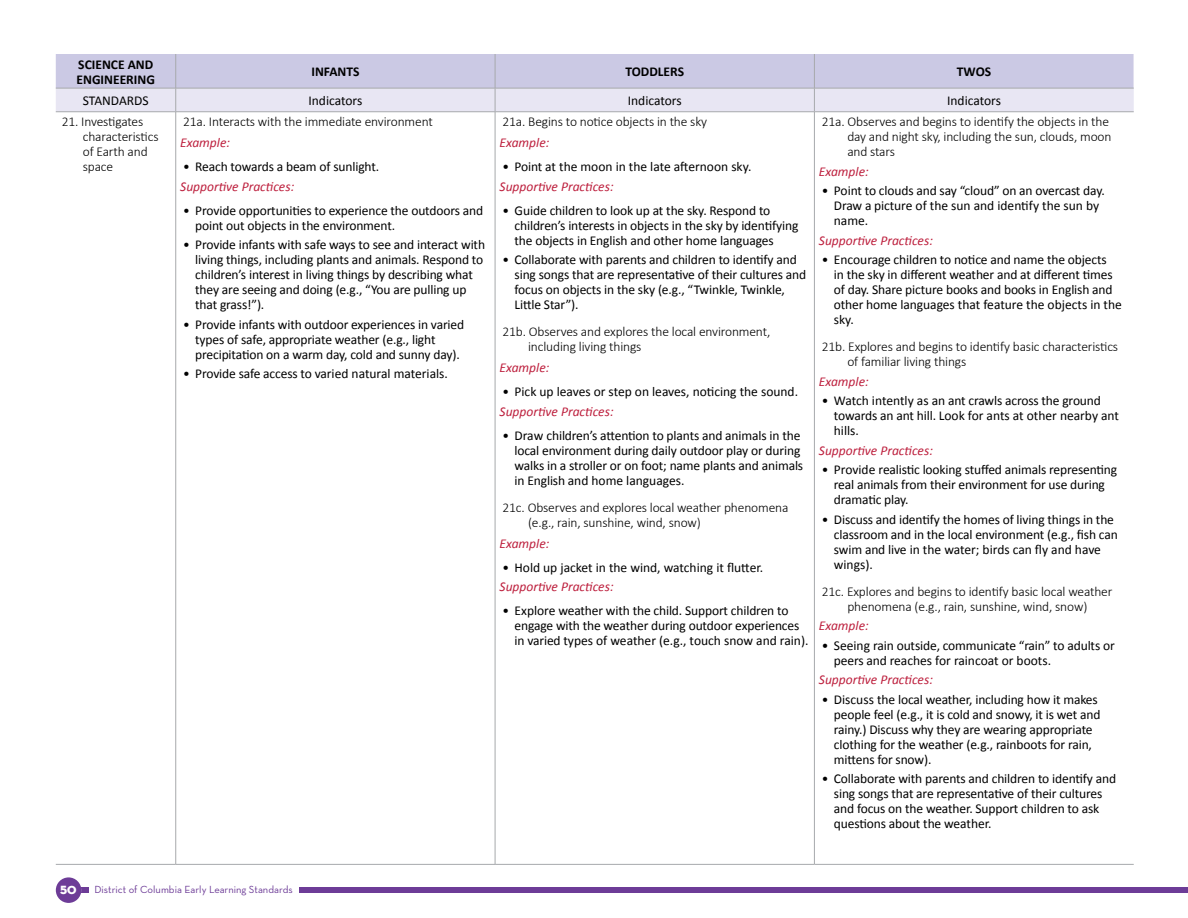
<style>
.page{position:relative;width:1188px;height:918px;background:#fff}
.page>*{position:absolute;margin:0;border:0;box-sizing:border-box;transform-origin:0 0}
.t1{font:13.5px/15px "Calibri";letter-spacing:-.01em;color:#000}
.t2{font:300 13.5px/15px "Calibri";letter-spacing:-.01em;color:#000}
.t3{font:italic 13.5px "Calibri";color:#bd1f3d}
.t4{font:700 13.5px/15px "Calibri";color:#000}
.t5{font:12px "Neutra Disp Titling";color:#fff}
.t6{font:10.5px "Neutra Text";color:#6d3c97}
</style>
<div class="page">
<div style="left:74px;top:887px;width:1114px;height:6px;background:#6d3c97"></div>
<div style="left:56px;top:877px;width:25px;height:26px;background:#6d3c97;border-radius:50%"></div>
<div style="left:89px;top:883px;width:209px;height:15px;background:#fff"></div>
<hr style="left:175px;top:112px;width:1px;height:752px;background:#a7a9ac">
<hr style="left:495px;top:112px;width:1px;height:752px;background:#a7a9ac">
<hr style="left:814px;top:112px;width:1px;height:752px;background:#a7a9ac">
<hr style="left:56px;top:864px;width:120px;height:1px;background:#a7a9ac">
<hr style="left:176px;top:864px;width:319px;height:1px;background:#a7a9ac">
<hr style="left:495px;top:864px;width:319px;height:1px;background:#a7a9ac">
<hr style="left:814px;top:864px;width:320px;height:1px;background:#a7a9ac">
<svg style="left:56px;top:54px;width:1078px;height:57px;background:#d5d3e8"></svg>
<hr style="left:56px;top:111px;width:120px;height:1px;background:#a7a9ac">
<hr style="left:176px;top:111px;width:319px;height:1px;background:#a7a9ac">
<hr style="left:495px;top:111px;width:319px;height:1px;background:#a7a9ac">
<hr style="left:814px;top:111px;width:320px;height:1px;background:#a7a9ac">
<p class="t4" style="left:77px;top:56px;width:80px">SCIENCE AND<br>ENGINEERING</p>
<p class="t4" style="left:311px;top:64px;width:49px">INFANTS</p>
<p class="t4" style="left:625px;top:64px;width:60px">TODDLERS</p>
<p class="t4" style="left:957px;top:64px;width:36px">TWOS</p>
<p class="t1" style="left:83px;top:93px;width:67px">STANDARDS</p>
<p class="t1" style="left:308px;top:93px;width:55px">Indicators</p>
<p class="t1" style="left:628px;top:93px;width:55px">Indicators</p>
<p class="t1" style="left:947px;top:93px;width:55px">Indicators</p>
<p class="t2" style="left:83px;top:114px;width:77px;text-indent:-21px">21. Investigates characteristics of Earth and space</p>
<p class="t2" style="left:183px;top:114px;width:251px">21a. Interacts with the immediate environment</p>
<p class="t2" style="left:847px;top:114px;width:266px;text-indent:-26px">21a. Observes and begins to identify the objects in the day and night sky, including the sun, clouds, moon and stars</p>
<p class="t3" style="left:819px;top:162px;width:51px">Example:</p>
<p class="t1" style="left:834px;top:183px;width:272px;text-indent:-12px">• Point to clouds and say “cloud” on an overcast day.<br>Draw a picture of the sun and identify the sun by name.</p>
<p class="t3" style="left:819px;top:231px;width:116px">Supportive Practices:</p>
<p class="t1" style="left:834px;top:252px;width:290px;text-indent:-12px">• Encourage children to notice and name the objects<br>in the sky in different weather and at different times of day. Share picture books and books in English and other home languages that feature the objects in the sky.</p>
<p class="t2" style="left:847px;top:339px;width:272px;text-indent:-26px">21b. Explores and begins to identify basic characteristics of familiar living things</p>
<p class="t3" style="left:819px;top:372px;width:51px">Example:</p>
<p class="t1" style="left:834px;top:393px;width:287px;text-indent:-12px">• Watch intently as an ant crawls across the ground towards an ant hill. Look for ants at other nearby ant hills.</p>
<p class="t3" style="left:819px;top:441px;width:116px">Supportive Practices:</p>
<p class="t1" style="left:834px;top:462px;width:285px;text-indent:-12px">• Provide realistic looking stuffed animals representing real animals from their environment for use during dramatic play.</p>
<p class="t1" style="left:834px;top:511px;width:285px;text-indent:-12px">• Discuss and identify the homes of living things in the classroom and in the local environment (e.g., fish can swim and live in the water; birds can fly and have wings).</p>
<p class="t2" style="left:822px;top:584px;width:292px;text-align:center">21c. Explores and begins to identify basic local weather phenomena (e.g., rain, sunshine, wind, snow)</p>
<p class="t3" style="left:819px;top:616px;width:51px">Example:</p>
<p class="t1" style="left:834px;top:637px;width:282px;text-indent:-12px">• Seeing rain outside, communicate “rain” to adults or peers and reaches for raincoat or boots.</p>
<p class="t3" style="left:819px;top:670px;width:116px">Supportive Practices:</p>
<p class="t1" style="left:834px;top:691px;width:268px;text-indent:-12px">• Discuss the local weather, including how it makes people feel (e.g., it is cold and snowy, it is wet and rainy.) Discuss why they are wearing appropriate clothing for the weather (e.g., rainboots for rain, mittens for snow).</p>
<p class="t1" style="left:834px;top:771px;width:284px;text-indent:-12px">• Collaborate with parents and children to identify and sing songs that are representative of their cultures and focus on the weather. Support children to ask questions about the weather.</p>
<p class="t2" style="left:503px;top:114px;width:206px">21a. Begins to notice objects in the sky</p>
<p class="t3" style="left:500px;top:134px;width:51px">Example:</p>
<p class="t1" style="left:503px;top:159px;width:250px">• Point at the moon in the late afternoon sky.</p>
<p class="t3" style="left:500px;top:177px;width:116px">Supportive Practices:</p>
<p class="t1" style="left:515px;top:203px;width:285px;text-indent:-12px">• Guide children to look up at the sky. Respond to children’s interests in objects in the sky by identifying the objects in English and other home languages</p>
<p class="t1" style="left:515px;top:252px;width:293px;text-indent:-12px">• Collaborate with parents and children to identify and sing songs that are representative of their cultures and focus on objects in the sky (e.g., “Twinkle, Twinkle, Little Star”).</p>
<p class="t2" style="left:528px;top:324px;width:244px;text-indent:-26px">21b. Observes and explores the local environment, including living things</p>
<p class="t3" style="left:500px;top:358px;width:51px">Example:</p>
<p class="t1" style="left:503px;top:384px;width:297px">• Pick up leaves or step on leaves, noticing the sound.</p>
<p class="t3" style="left:500px;top:402px;width:116px">Supportive Practices:</p>
<p class="t1" style="left:515px;top:427px;width:290px;text-indent:-12px">• Draw children’s attention to plants and animals in the local environment during daily outdoor play or during walks in a stroller or on foot; name plants and animals in English and home languages.</p>
<p class="t2" style="left:528px;top:500px;width:262px;text-indent:-26px">21c. Observes and explores local weather phenomena (e.g., rain, sunshine, wind, snow)</p>
<p class="t3" style="left:500px;top:534px;width:51px">Example:</p>
<p class="t1" style="left:503px;top:559px;width:262px">• Hold up jacket in the wind, watching it flutter.</p>
<p class="t3" style="left:500px;top:577px;width:116px">Supportive Practices:</p>
<p class="t1" style="left:515px;top:603px;width:295px;text-indent:-12px">• Explore weather with the child. Support children to engage with the weather during outdoor experiences in varied types of weather (e.g., touch snow and rain).</p>
<p class="t3" style="left:180px;top:134px;width:51px">Example:</p>
<p class="t1" style="left:183px;top:159px;width:197px">• Reach towards a beam of sunlight.</p>
<p class="t3" style="left:180px;top:177px;width:116px">Supportive Practices:</p>
<p class="t1" style="left:195px;top:203px;width:289px;text-indent:-12px">• Provide opportunities to experience the outdoors and point out objects in the environment.</p>
<p class="t1" style="left:195px;top:237px;width:291px;text-indent:-12px">• Provide infants with safe ways to see and interact with living things, including plants and animals. Respond to children’s interest in living things by describing what they are seeing and doing (e.g., “You are pulling up that grass!”).</p>
<p class="t1" style="left:195px;top:317px;width:271px;text-indent:-12px">• Provide infants with outdoor experiences in varied types of safe, appropriate weather (e.g., light precipitation on a warm day, cold and sunny day).</p>
<p class="t1" style="left:183px;top:366px;width:266px">• Provide safe access to varied natural materials.</p>
<p class="t5" style="left:60px;top:882px;width:18px">50</p>
<p class="t6" style="left:95px;top:883px;width:200px">District of Columbia Early Learning Standards</p>
</div>
